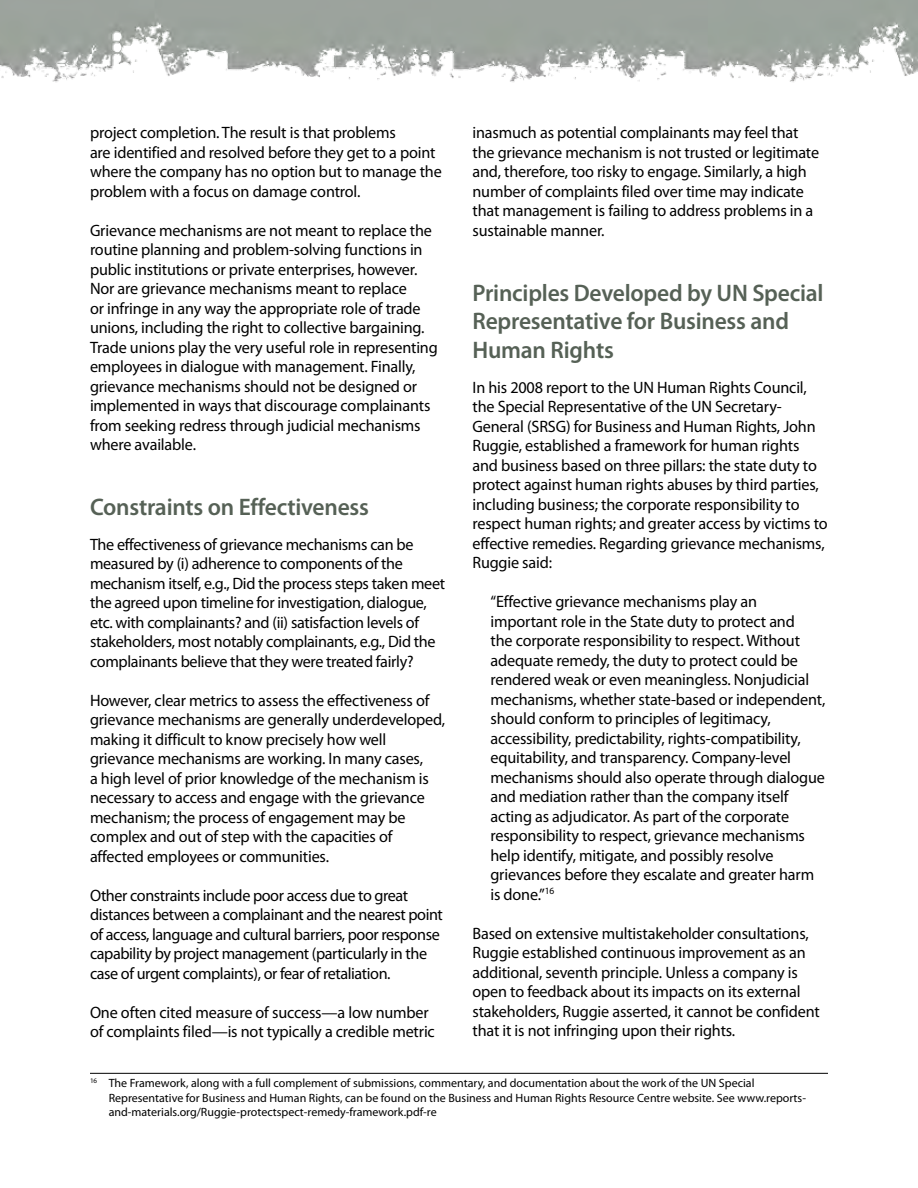
<style>
.page{position:relative;width:918px;height:1188px;background:#fff}
.page>*{position:absolute;margin:0;border:0;box-sizing:border-box;transform-origin:0 0}
.t1{font:600 24px/28.8px "Myriad Pro";letter-spacing:-.01em;color:#566156}
.t2{font:16.5px/19.5px "Myriad Pro";letter-spacing:-.01em;color:#000}
.t3{font:12px/14.4px "Myriad Pro";color:#000}
</style>
<div class="page">
<img style="left:0;top:0;width:918px;height:82px">
<hr style="left:90px;top:1073px;width:738px;height:1px;background:#000">
<p class="t2" style="left:473px;top:123px;width:348px">inasmuch as potential complainants may feel that the grievance mechanism is not trusted or legitimate and, therefore, too risky to engage. Similarly, a high number of complaints filed over time may indicate that management is failing to address problems in a sustainable manner.</p>
<p class="t2" style="left:90px;top:123px;width:353px">project completion. The result is that problems<br>are identified and resolved before they get to a point where the company has no option but to manage the problem with a focus on damage control.</p>
<p class="t2" style="left:90px;top:220px;width:349px">Grievance mechanisms are not meant to replace the routine planning and problem-solving functions in public institutions or private enterprises, however.<br>Nor are grievance mechanisms meant to replace<br>or infringe in any way the appropriate role of trade unions, including the right to collective bargaining.<br>Trade unions play the very useful role in representing employees in dialogue with management. Finally, grievance mechanisms should not be designed or implemented in ways that discourage complainants from seeking redress through judicial mechanisms where available.</p>
<h1 class="t1" style="left:472px;top:278px;width:353px">Principles Developed by UN Special<br>Representative for Business and<br>Human Rights</h1>
<p class="t2" style="left:472px;top:377px;width:357px">In his 2008 report to the UN Human Rights Council, the Special Representative of the UN Secretary-General (SRSG) for Business and Human Rights, John Ruggie, established a framework for human rights and business based on three pillars: the state duty to protect against human rights abuses by third parties, including business; the corporate responsibility to respect human rights; and greater access by victims to effective remedies. Regarding grievance mechanisms, Ruggie said:</p>
<p class="t2" style="left:490px;top:592px;width:336px">“Effective grievance mechanisms play an important role in the State duty to protect and<br>the corporate responsibility to respect. Without adequate remedy, the duty to protect could be rendered weak or even meaningless. Nonjudicial mechanisms, whether state-based or independent, should conform to principles of legitimacy, accessibility, predictability, rights-compatibility, equitability, and transparency. Company-level mechanisms should also operate through dialogue and mediation rather than the company itself acting as adjudicator. As part of the corporate responsibility to respect, grievance mechanisms help identify, mitigate, and possibly resolve grievances before they escalate and greater harm is done.”<sup>16</sup></p>
<p class="t2" style="left:473px;top:923px;width:349px">Based on extensive multistakeholder consultations, Ruggie established continuous improvement as an additional, seventh principle. Unless a company is open to feedback about its impacts on its external stakeholders, Ruggie asserted, it cannot be confident that it is not infringing upon their rights.</p>
<p class="t3" style="left:109px;top:1076px;width:699px;text-indent:-19px"><sup>16</sup> The Framework, along with a full complement of submissions, commentary, and documentation about the work of the UN Special<br>Representative for Business and Human Rights, can be found on the Business and Human Rights Resource Centre website. See www.reports&shy;and-materials.org/Ruggie-protectspect-remedy-framework.pdf-re</p>
<h1 class="t1" style="left:90px;top:492px;width:280px">Constraints on Effectiveness</h1>
<p class="t2" style="left:90px;top:534px;width:357px">The effectiveness of grievance mechanisms can be measured by (i) adherence to components of the mechanism itself, e.g., Did the process steps taken meet the agreed upon timeline for investigation, dialogue, etc. with complainants? and (ii) satisfaction levels of stakeholders, most notably complainants, e.g., Did the complainants believe that they were treated fairly?</p>
<p class="t2" style="left:90px;top:690px;width:357px">However, clear metrics to assess the effectiveness of grievance mechanisms are generally underdeveloped, making it difficult to know precisely how well grievance mechanisms are working. In many cases,<br>a high level of prior knowledge of the mechanism is necessary to access and engage with the grievance mechanism; the process of engagement may be complex and out of step with the capacities of affected employees or communities.</p>
<p class="t2" style="left:90px;top:885px;width:354px">Other constraints include poor access due to great distances between a complainant and the nearest point of access, language and cultural barriers, poor response capability by project management (particularly in the case of urgent complaints), or fear of retaliation.</p>
<p class="t2" style="left:90px;top:1002px;width:346px">One often cited measure of success—a low number of complaints filed—is not typically a credible metric</p>
</div>
